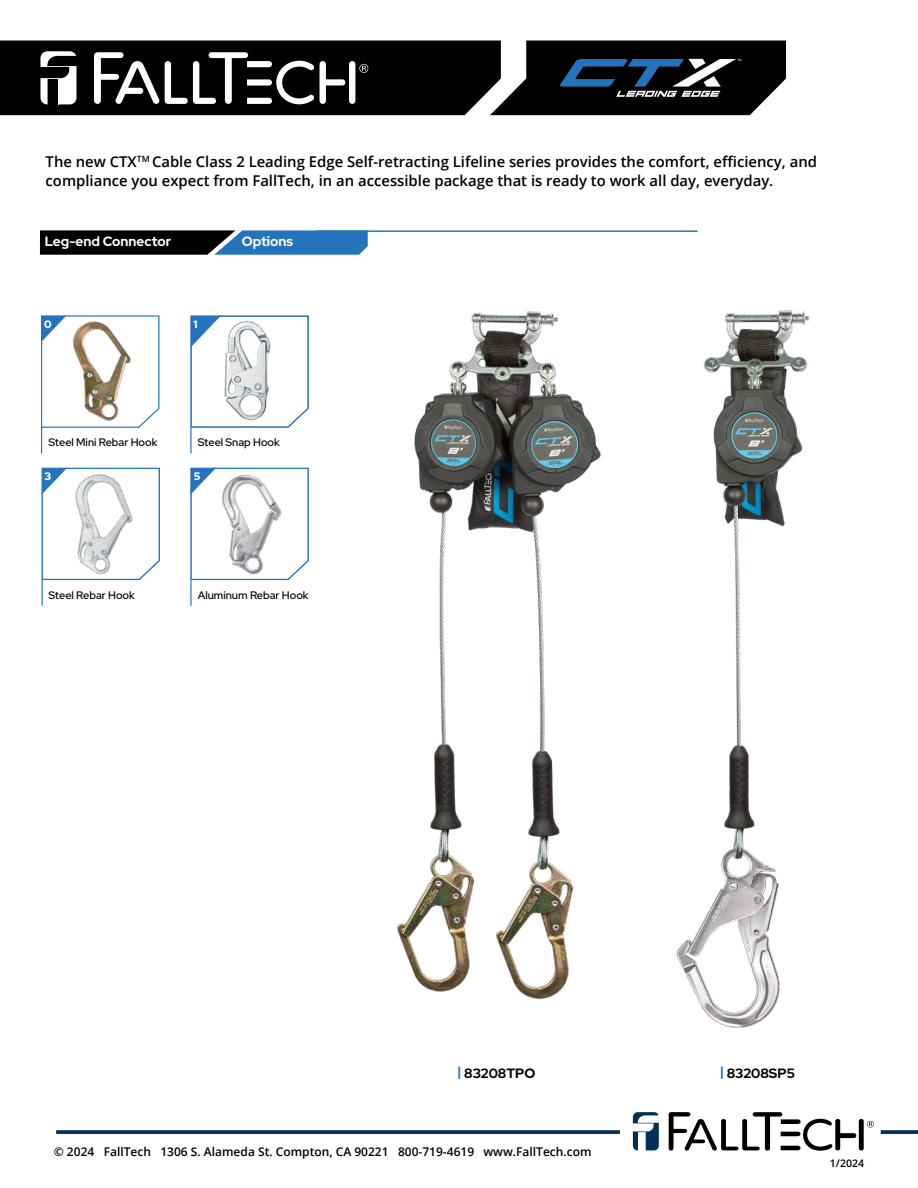
<style>
.page{position:relative;width:918px;height:1188px;background:#fff}
.page>*{position:absolute;margin:0;border:0;box-sizing:border-box;transform-origin:0 0}
.t1{font:600 14.85px/19.4px "Open Sans";color:#000}
.t2{font:700 13.5px "Red Hat Display";color:#fff}
.t3{font:700 13.5px "Red Hat Display";color:#000}
.t4{font:600 12px "Open Sans";color:#000}
.t5{font:500 10.95px "Red Hat Display";color:#000}
.t6{font:900 10.8px "Red Hat Display";color:#fff}
.t7{font:600 10.5px "Open Sans";color:#000}
.s1{color:#2574bb}
</style>
<div class="page">
<svg style="left:867px;top:1121px;width:7px;height:7px"></svg>
<div style="left:859px;top:1119px;width:5px;height:31px;background:#000;border-radius:2px"></div>
<svg style="left:669px;top:1112px;width:187px;height:39px"></svg>
<svg style="left:633px;top:1112px;width:26px;height:38px"></svg>
<svg style="left:56px;top:1130px;width:564px;height:4px;background:#0f3c60"></svg>
<svg style="left:881px;top:1130px;width:37px;height:4px"></svg>
<hr style="left:41px;top:580px;width:2px;height:26px;background:#2574bb">
<svg style="left:41px;top:467px;width:119px;height:114px"></svg>
<hr style="left:190px;top:580px;width:2px;height:26px;background:#2574bb">
<svg style="left:190px;top:467px;width:119px;height:114px"></svg>
<svg style="left:190px;top:315px;width:119px;height:113px"></svg>
<hr style="left:190px;top:428px;width:2px;height:25px;background:#2574bb">
<svg style="left:41px;top:315px;width:119px;height:138px"></svg>
<img style="left:676px;top:310px;width:133px;height:718px">
<img style="left:397px;top:311px;width:204px;height:689px">
<hr style="left:316px;top:230px;width:382px;height:2px;background:#2574bb">
<svg style="left:40px;top:230px;width:328px;height:25px;background:#1c3c59"></svg>
<svg style="left:0;top:40px;width:786px;height:76px;background:#2a2c2e"></svg>
<p class="t1" style="left:46px;top:151px;width:773px">The new CTX<sup>TM</sup> Cable Class 2 Leading Edge Self-retracting Lifeline series provides the comfort, efficiency, and compliance you expect from FallTech, in an accessible package that is ready to work all day, everyday.</p>
<p class="t2" style="left:45px;top:233px;width:128px">Leg-end Connector</p>
<p class="t2" style="left:242px;top:233px;width:53px">Options</p>
<p class="t6" style="left:44px;top:317px;width:9px">0</p>
<p class="t6" style="left:193px;top:317px;width:6px">1</p>
<p class="t5" style="left:49px;top:435px;width:110px">Steel Mini Rebar Hook</p>
<p class="t6" style="left:44px;top:469px;width:8px">3</p>
<p class="t5" style="left:198px;top:435px;width:84px">Steel Snap Hook</p>
<p class="t6" style="left:194px;top:469px;width:8px">5</p>
<p class="t5" style="left:49px;top:588px;width:88px">Steel Rebar Hook</p>
<p class="t5" style="left:198px;top:588px;width:112px">Aluminum Rebar Hook</p>
<p class="t3" style="left:457px;top:1064px;width:80px"><span class="s1">|</span> 83208TPO</p>
<p class="t3" style="left:720px;top:1064px;width:77px"><span class="s1">|</span> 83208SP5</p>
<p class="t4" style="left:54px;top:1143px;width:539px">© 2024 FallTech 1306 S. Alameda St. Compton, CA 90221 800-719-4619 www.FallTech.com</p>
<p class="t7" style="left:830px;top:1156px;width:36px">1/2024</p>
</div>
